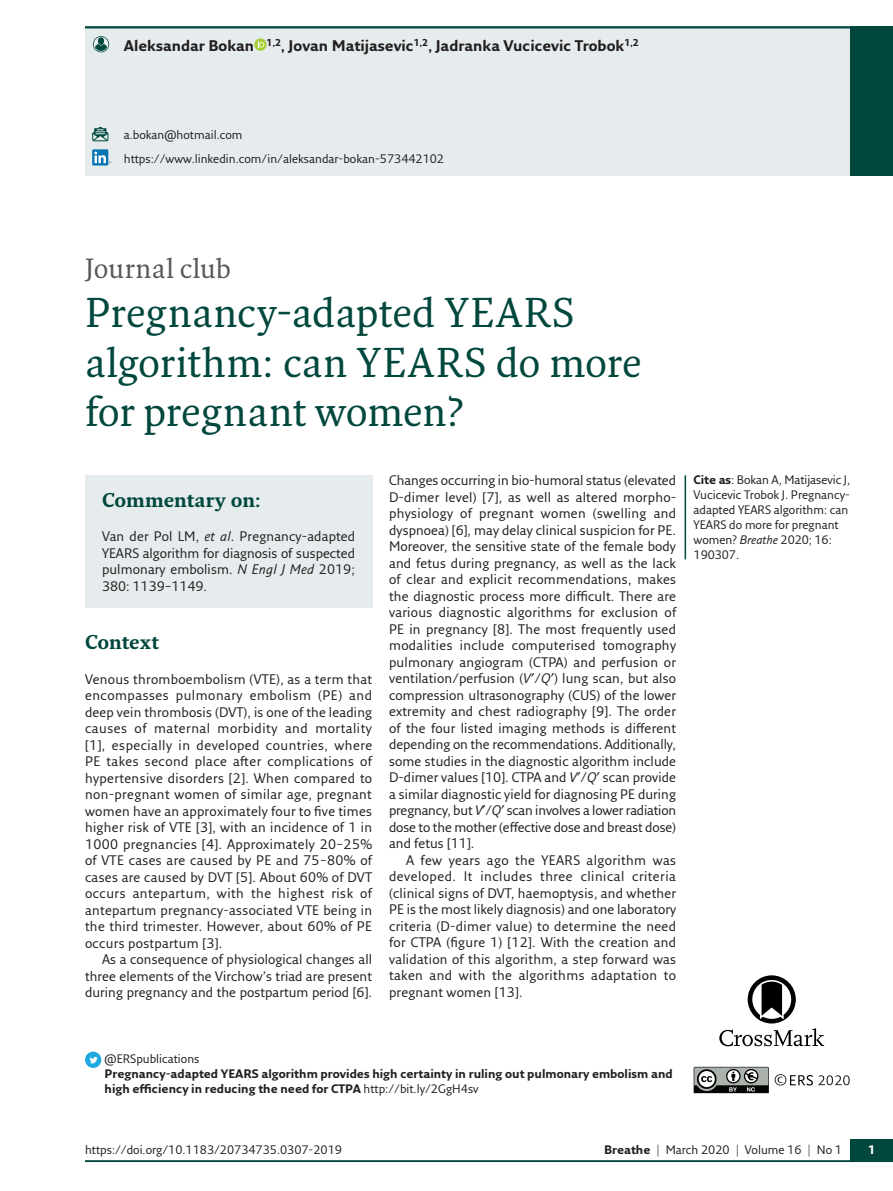
<style>
.page{position:relative;width:893px;height:1191px;background:#fff}
.page>*{position:absolute;margin:0;border:0;box-sizing:border-box;transform-origin:0 0}
.t1{font:40.5px/49.5px "Fresco Pro";letter-spacing:.005em;color:#00473d}
.t2{font:27px "Fresco Pro";letter-spacing:.01em;color:#57585a}
.t3{font:700 19.5px "Fresco Std";letter-spacing:-.01em;color:#00473d}
.t4{font:700 15px "Fresco Sans Pro";color:#231f20}
.t5{font:13.5px/16.5px "Fresco Sans Pro";letter-spacing:.005em;color:#231f20;text-align:justify}
.t6{font:12px/15px "Fresco Sans Pro";color:#231f20}
.t7{font:700 12px/15px "Fresco Sans Pro";color:#231f20}
.t8{font:700 12px "Fresco Sans Pro";color:#fff}
.s1{font-style:italic}
.s2{font-weight:700}
.s3{font-weight:400}
</style>
<div class="page">
<svg style="left:694px;top:1066px;width:75px;height:27px;background:#777a77"></svg>
<svg style="left:843px;top:1075px;width:7px;height:10px"></svg>
<svg style="left:775px;top:1074px;width:73px;height:11px"></svg>
<hr style="left:85px;top:1160px;width:808px;height:2px;background:#00473d">
<div style="left:850px;top:1138px;width:43px;height:23px;background:#00473d"></div>
<svg style="left:719px;top:975px;width:105px;height:71px"></svg>
<div style="left:85px;top:26px;width:808px;height:149px;background:#e6eced"></div>
<div style="left:850px;top:26px;width:43px;height:149px;background:#00473d"></div>
<svg style="left:93px;top:36px;width:16px;height:16px"></svg>
<svg style="left:92px;top:149px;width:16px;height:16px"></svg>
<svg style="left:94px;top:152px;width:17px;height:11px"></svg>
<hr style="left:85px;top:26px;width:808px;height:2px;background:#00473d">
<svg style="left:85px;top:1051px;width:16px;height:17px"></svg>
<svg style="left:89px;top:1056px;width:9px;height:7px"></svg>
<svg style="left:92px;top:127px;width:16px;height:14px"></svg>
<svg style="left:254px;top:38px;width:13px;height:13px"></svg>
<svg style="left:258px;top:41px;width:6px;height:6px"></svg>
<hr style="left:685px;top:475px;width:1px;height:84px;background:#00473d">
<div style="left:85px;top:475px;width:287px;height:133px;background:#e6eced"></div>
<p class="t4" style="left:124px;top:36px;width:516px">Aleksandar Bokan <sup>1,2</sup>, Jovan Matijasevic<sup>1,2</sup>, Jadranka Vucicevic Trobok<sup>1,2</sup></p>
<p class="t6" style="left:124px;top:127px;width:120px">a.bokan@hotmail.com</p>
<p class="t6" style="left:124px;top:151px;width:322px">https://www.linkedin.com/in/aleksandar-bokan-573442102</p>
<h2 class="t2" style="left:85px;top:251px;width:147px">Journal club</h2>
<h1 class="t1" style="left:85px;top:287px;width:558px">Pregnancy-adapted YEARS algorithm: can YEARS do more for pregnant women?</h1>
<h3 class="t3" style="left:102px;top:487px;width:160px">Commentary on:</h3>
<p class="t5" style="left:102px;top:528px;width:255px">Van der Pol LM, <span class="s1">et al</span>. Pregnancy-adapted YEARS algorithm for diagnosis of suspected pulmonary embolism. <span class="s1">N Engl J Med</span> 2019; 380: 1139–1149.</p>
<h3 class="t3" style="left:85px;top:630px;width:76px">Context</h3>
<p class="t5" style="left:85px;top:670px;width:289px">Venous thromboembolism (VTE), as a term that encompasses pulmonary embolism (PE) and deep vein thrombosis (DVT), is one of the leading causes of maternal morbidity and mortality [1], especially in developed countries, where PE takes second place after complications of hypertensive disorders [2]. When compared to non-pregnant women of similar age, pregnant women have an approximately four to five times higher risk of VTE [3], with an incidence of 1 in 1000 pregnancies [4]. Approximately 20–25% of VTE cases are caused by PE and 75–80% of cases are caused by DVT [5]. About 60% of DVT occurs antepartum, with the highest risk of antepartum pregnancy-associated VTE being in the third trimester. However, about 60% of PE occurs postpartum [3].</p>
<p class="t5" style="left:85px;top:951px;width:289px;text-indent:17px">As a consequence of physiological changes all three elements of the Virchow’s triad are present during pregnancy and the postpartum period [6].</p>
<p class="t5" style="left:389px;top:472px;width:289px">Changes occurring in bio-humoral status (elevated D-dimer level) [7], as well as altered morpho&shy;physiology of pregnant women (swelling and dyspnoea) [6], may delay clinical suspicion for PE.<br>Moreover, the sensitive state of the female body and fetus during pregnancy, as well as the lack of clear and explicit recommendations, makes the diagnostic process more difficult. There are various diagnostic algorithms for exclusion of PE in pregnancy [8]. The most frequently used modalities include computerised tomography pulmonary angiogram (CTPA) and perfusion or ventilation/perfusion (<span class="s1">V</span> /<span class="s1">Q</span> ) lung scan, but also compression ultrasonography (CUS) of the lower extremity and chest radiography [9]. The order of the four listed imaging methods is different depending on the recommendations. Additionally, some studies in the diagnostic algorithm include D-dimer values [10]. CTPA and <span class="s1">V</span> /<span class="s1">Q</span> scan provide a similar diagnostic yield for diagnosing PE during pregnancy, but <span class="s1">V</span> /<span class="s1">Q</span> scan involves a lower radiation dose to the mother (effective dose and breast dose) and fetus [11].</p>
<p class="t5" style="left:389px;top:851px;width:289px;text-indent:17px">A few years ago the YEARS algorithm was developed. It includes three clinical criteria (clinical signs of DVT, haemoptysis, and whether PE is the most likely diagnosis) and one laboratory criteria (D-dimer value) to determine the need for CTPA (figure 1) [12]. With the creation and validation of this algorithm, a step forward was taken and with the algorithms adaptation to pregnant women [13].</p>
<p class="t6" style="left:694px;top:472px;width:158px"><span class="s2">Cite as</span>: Bokan A, Matijasevic J,<br>Vucicevic Trobok J. Pregnancy&shy;adapted YEARS algorithm: can<br>YEARS do more for pregnant women? <span class="s1">Breathe</span> 2020; 16:<br>190307.</p>
<p class="t6" style="left:105px;top:1051px;width:96px">@ERSpublications</p>
<p class="t7" style="left:105px;top:1066px;width:570px">Pregnancy-adapted YEARS algorithm provides high certainty in ruling out pulmonary embolism and high efficiency in reducing the need for CTPA <span class="s3">http://bit.ly/2GgH4sv</span></p>
<p class="t6" style="left:85px;top:1142px;width:258px">https://doi.org/10.1183/20734735.0307-2019</p>
<p class="t6" style="left:604px;top:1142px;width:240px"><span class="s2">Breathe</span> | March 2020 | Volume 16 | No 1</p>
<p class="t8" style="left:868px;top:1142px;width:9px">1</p>
</div>
